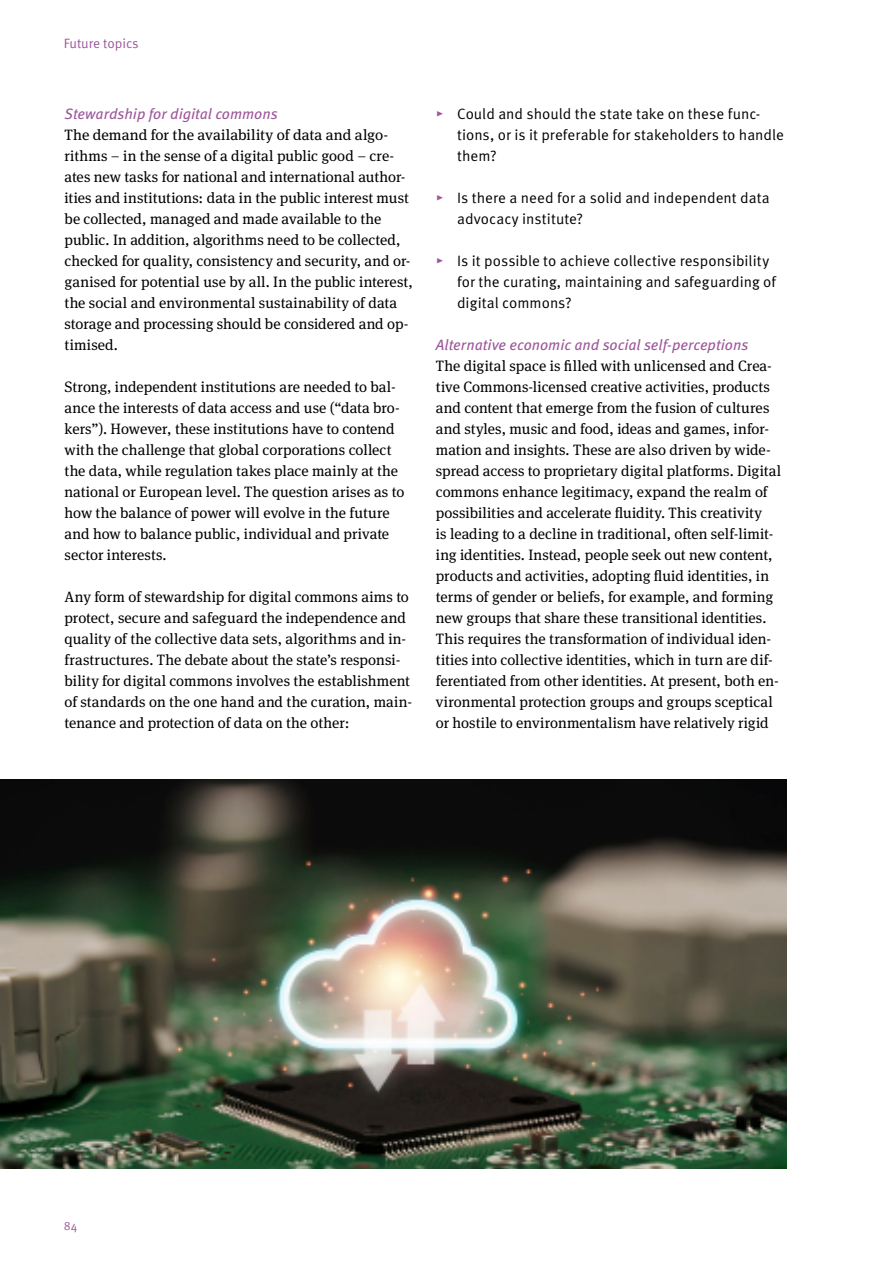
<style>
.page{position:relative;width:893px;height:1263px;background:#fff}
.page>*{position:absolute;margin:0;border:0;box-sizing:border-box;transform-origin:0 0}
.Innenseiten_P_P_Copy{font:15px/21px "Meta Serif Pro";color:#000}
.t1{font:15px/21px "Meta Pro Norm";color:#000}
.Innenseiten_P_Zwischenüberschrift{font:italic 15px "Meta Pro";color:#9d579a}
.t2{font:13.5px "Meta Pro Norm";letter-spacing:-.005em;color:#9d579a}
.t3{font:12px "Meta Pro Norm";color:#9d579a}
.s1{color:#9d579a}
</style>
<div class="page">
<img style="left:0;top:780px;width:787px;height:389px">
<p class="t2" style="left:64px;top:34px;width:76px">Future topics</p>
<p class="Innenseiten_P_Zwischenüberschrift" style="left:65px;top:102px;width:215px">Stewardship for digital commons</p>
<p class="Innenseiten_P_P_Copy" style="left:65px;top:123px;width:350px">The demand for the availability of data and algo&shy;rithms – in the sense of a digital public good – cre&shy;ates new tasks for national and international author&shy;ities and institutions: data in the public interest must be collected, managed and made available to the public. In addition, algorithms need to be collected, checked for quality, consistency and security, and or&shy;ganised for potential use by all. In the public interest, the social and environmental sustainability of data storage and processing should be considered and op&shy;timised.</p>
<p class="Innenseiten_P_P_Copy" style="left:65px;top:375px;width:341px">Strong, independent institutions are needed to bal&shy;ance the interests of data access and use (“data bro&shy;kers”). However, these institutions have to contend with the challenge that global corporations collect the data, while regulation takes place mainly at the national or European level. The question arises as to how the balance of power will evolve in the future and how to balance public, individual and private sector interests.</p>
<p class="Innenseiten_P_P_Copy" style="left:65px;top:585px;width:349px">Any form of stewardship for digital commons aims to protect, secure and safeguard the independence and quality of the collective data sets, algorithms and in&shy;frastructures. The debate about the state’s responsi&shy;bility for digital commons involves the establishment of standards on the one hand and the curation, main&shy;tenance and protection of data on the other:</p>
<p class="t1" style="left:457px;top:102px;width:328px;text-indent:-21px"><span class="s1">▸</span> Could and should the state take on these func&shy;tions, or is it preferable for stakeholders to handle them?</p>
<p class="t1" style="left:457px;top:186px;width:314px;text-indent:-21px"><span class="s1">▸</span> Is there a need for a solid and independent data advocacy institute?</p>
<p class="t1" style="left:457px;top:249px;width:320px;text-indent:-21px"><span class="s1">▸</span> Is it possible to achieve collective responsibility for the curating, maintaining and safeguarding of digital commons?</p>
<p class="Innenseiten_P_Zwischenüberschrift" style="left:436px;top:333px;width:314px">Alternative economic and social self-perceptions</p>
<p class="Innenseiten_P_P_Copy" style="left:436px;top:354px;width:347px">The digital space is filled with unlicensed and Crea&shy;tive Commons-licensed creative activities, products and content that emerge from the fusion of cultures and styles, music and food, ideas and games, infor&shy;mation and insights. These are also driven by wide&shy;spread access to proprietary digital platforms. Digital commons enhance legitimacy, expand the realm of possibilities and accelerate fluidity. This creativity<br>is leading to a decline in traditional, often self-limit&shy;ing identities. Instead, people seek out new content, products and activities, adopting fluid identities, in terms of gender or beliefs, for example, and forming new groups that share these transitional identities.<br>This requires the transformation of individual iden&shy;tities into collective identities, which in turn are dif&shy;ferentiated from other identities. At present, both en&shy;vironmental protection groups and groups sceptical or hostile to environmentalism have relatively rigid</p>
<p class="t3" style="left:64px;top:1216px;width:15px">84</p>
</div>
